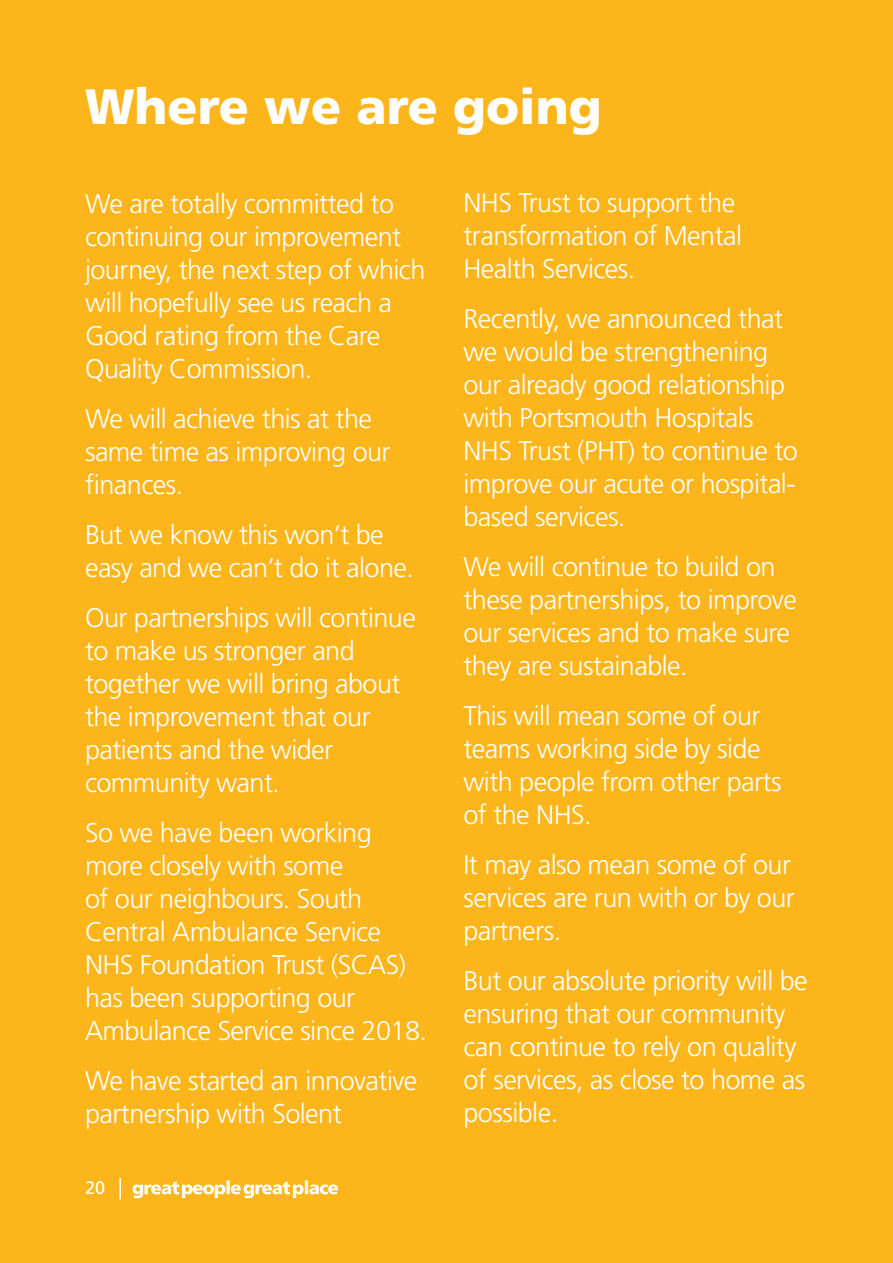
<style>
.page{position:relative;width:893px;height:1263px;background:#fcb61c}
.page>*{position:absolute;margin:0;border:0;box-sizing:border-box;transform-origin:0 0}
.t1{font:900 49.5px "Frutiger";color:#fff}
.t2{font:300 27px/33px "Frutiger";letter-spacing:-.02em;color:#fff}
.t3{font:18px "Frutiger";color:#fff}
</style>
<div class="page">
<svg style="left:133px;top:1180px;width:205px;height:18px"></svg>
<hr style="left:119px;top:1178px;width:2px;height:21px;background:#fff">
<h1 class="t1" style="left:85px;top:76px;width:518px">Where we are going</h1>
<p class="t2" style="left:85px;top:187px;width:342px">We are totally committed to continuing our improvement journey, the next step of which will hopefully see us reach a<br>Good rating from the Care<br>Quality Commission.</p>
<p class="t2" style="left:85px;top:402px;width:307px">We will achieve this at the same time as improving our finances.</p>
<p class="t2" style="left:85px;top:518px;width:330px">But we know this won’t be easy and we can’t do it alone.</p>
<p class="t2" style="left:85px;top:601px;width:332px">Our partnerships will continue to make us stronger and together we will bring about the improvement that our patients and the wider community want.</p>
<p class="t2" style="left:85px;top:816px;width:343px">So we have been working more closely with some<br>of our neighbours. South<br>Central Ambulance Service<br>NHS Foundation Trust (SCAS) has been supporting our<br>Ambulance Service since 2018.</p>
<p class="t2" style="left:85px;top:1064px;width:334px">We have started an innovative partnership with Solent</p>
<p class="t3" style="left:85px;top:1177px;width:22px">20</p>
<p class="t2" style="left:463px;top:186px;width:280px">NHS Trust to support the transformation of Mental<br>Health Services.</p>
<p class="t2" style="left:463px;top:302px;width:336px">Recently, we announced that we would be strengthening our already good relationship with Portsmouth Hospitals<br>NHS Trust (PHT) to continue to improve our acute or hospital&shy;based services.</p>
<p class="t2" style="left:463px;top:550px;width:335px">We will continue to build on these partnerships, to improve our services and to make sure they are sustainable.</p>
<p class="t2" style="left:463px;top:699px;width:319px">This will mean some of our teams working side by side with people from other parts of the NHS.</p>
<p class="t2" style="left:463px;top:848px;width:333px">It may also mean some of our services are run with or by our partners.</p>
<p class="t2" style="left:463px;top:964px;width:346px">But our absolute priority will be ensuring that our community can continue to rely on quality of services, as close to home as possible.</p>
</div>
